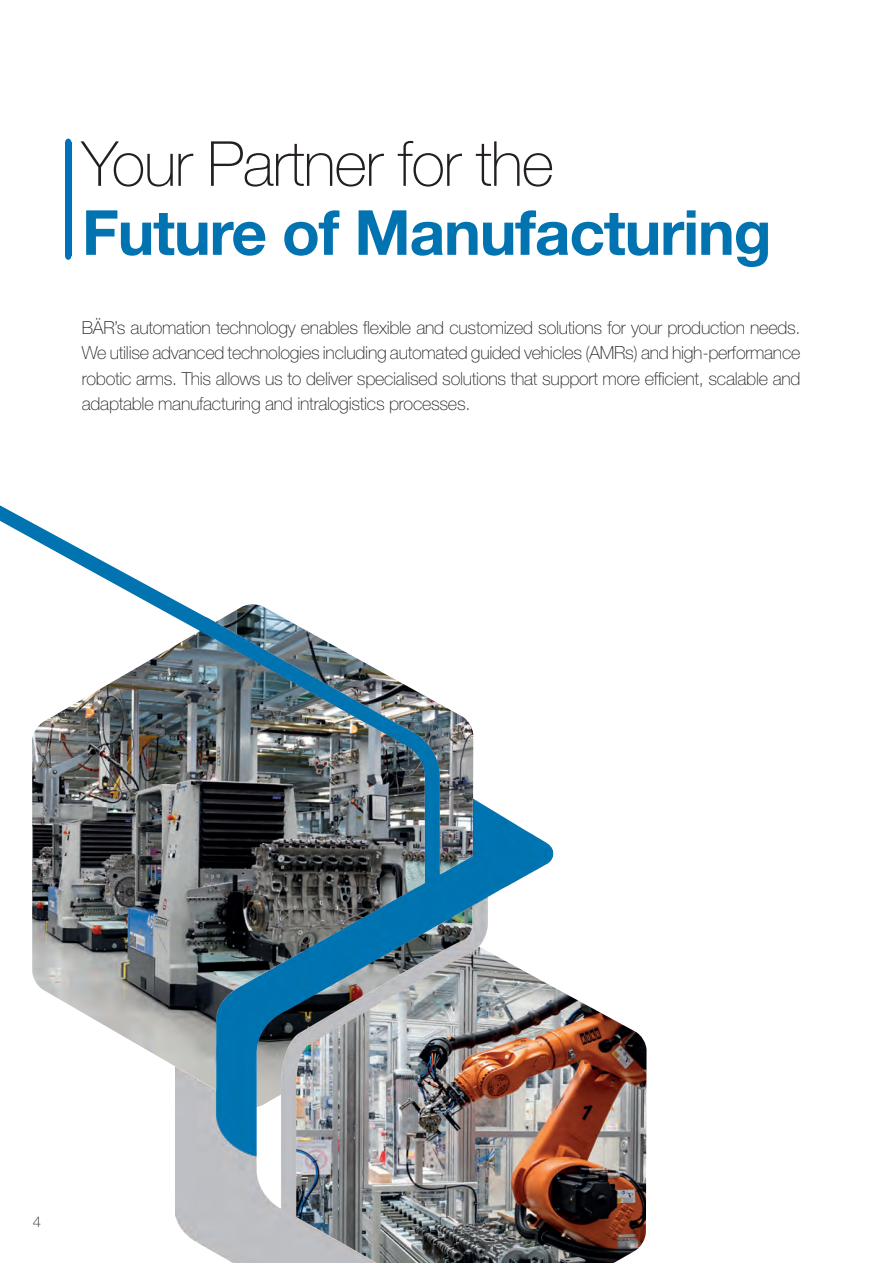
<style>
.page{position:relative;width:893px;height:1263px;background:#fff}
.page>*{position:absolute;margin:0;border:0;box-sizing:border-box;transform-origin:0 0}
.t1{font:700 62.25px "Helvetica Neue LT Pro";letter-spacing:-.02em;color:#0073b0}
.t2{font:100 62.25px "Helvetica Neue LT Pro";letter-spacing:-.02em;color:#231f20}
.t3{font:100 18px/25.5px "Helvetica Neue LT Pro";letter-spacing:-.015em;color:#231f20;text-align:justify}
.t4{font:100 15px "Helvetica Neue LT Pro";color:#231f20}
</style>
<div class="page">
<img style="left:32px;top:604px;width:252px;height:504px">
<img style="left:566px;top:994px;width:81px;height:269px">
<img style="left:176px;top:618px;width:390px;height:645px">
<svg style="left:0;top:505px;width:215px;height:134px"></svg>
<div style="left:65px;top:143px;width:6px;height:67px;background:#0072bc"></div>
<div style="left:65px;top:139px;width:6px;height:8px;background:#0072bc;border-radius:50%"></div>
<div style="left:65px;top:189px;width:6px;height:67px;background:#0072bc"></div>
<div style="left:65px;top:252px;width:6px;height:8px;background:#0072bc;border-radius:50%"></div>
<h1 class="t2" style="left:82px;top:127px;width:474px">Your Partner for the</h1>
<h1 class="t1" style="left:82px;top:194px;width:691px">Future of Manufacturing</h1>
<p class="t3" style="left:82px;top:315px;width:720px">BÄR’s automation technology enables flexible and customized solutions for your production needs.<br>We utilise advanced technologies including automated guided vehicles (AMRs) and high-performance robotic arms. This allows us to deliver specialised solutions that support more efficient, scalable and adaptable manufacturing and intralogistics processes.</p>
<p class="t4" style="left:33px;top:1213px;width:10px">4</p>
</div>
